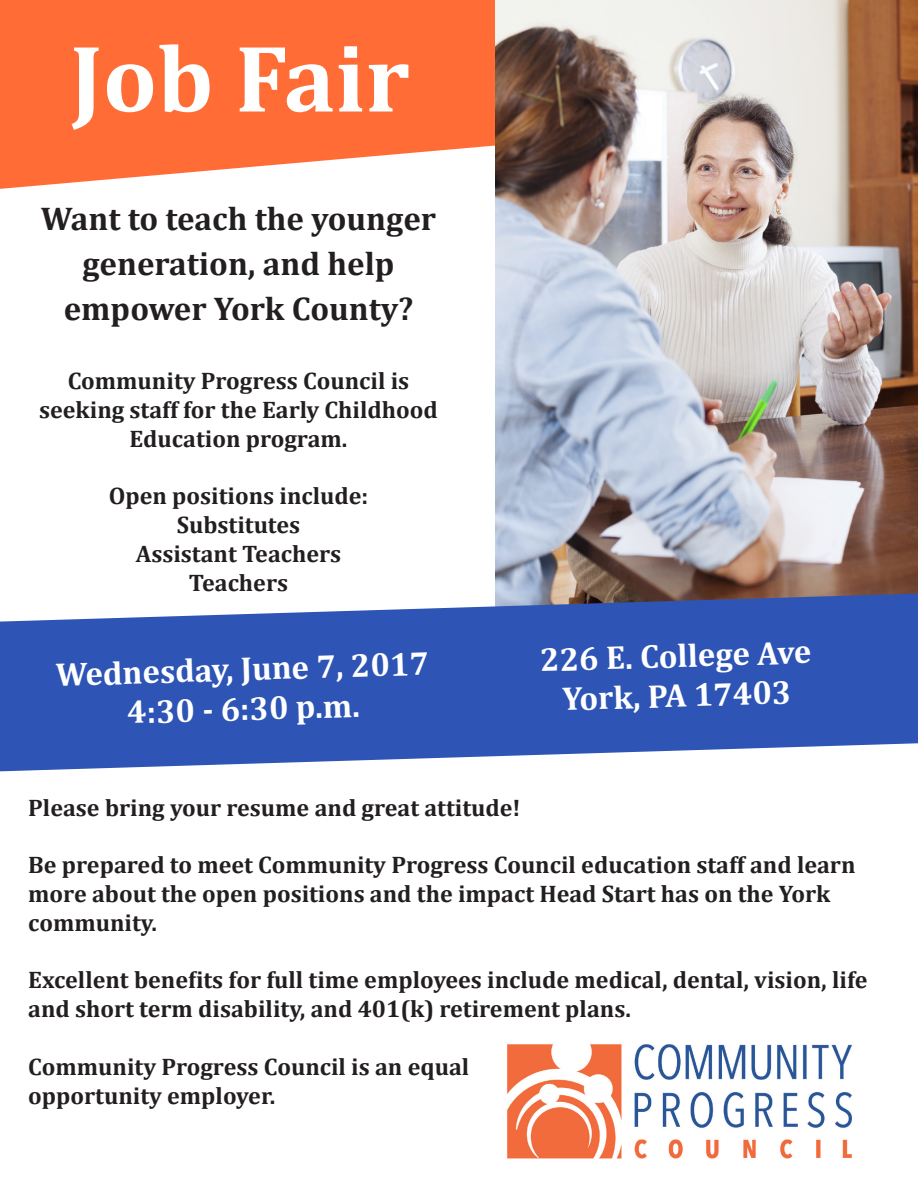
<style>
.page{position:relative;width:918px;height:1188px;background:#fff}
.page>*{position:absolute;margin:0;border:0;box-sizing:border-box;transform-origin:0 0}
.t1{font:700 96px "Cambria";color:#fff}
.t2{font:700 33px "Cambria";color:#fff}
.t3{font:700 33px/45px "Cambria";color:#231f20;text-align:center}
.t4{font:700 24px/28.8px "Cambria";color:#231f20}
</style>
<div class="page">
<svg style="left:0;top:0;width:918px;height:189px;background:#fe7c4d"></svg>
<img style="left:507px;top:1044px;width:345px;height:115px">
<img style="left:495px;top:0;width:422px;height:594px">
<svg style="left:0;top:594px;width:918px;height:177px;background:#4c6dbe"></svg>
<p class="t1" style="left:70px;top:11px;width:341px">Job Fair</p>
<p class="t3" style="left:41px;top:196px;width:397px">Want to teach the younger generation, and help empower York County?</p>
<p class="t4" style="left:39px;top:366px;width:400px;text-align:center">Community Progress Council is seeking staff for the Early Childhood<br>Education program.</p>
<p class="t4" style="left:109px;top:481px;width:261px">Open positions include:</p>
<p class="t4" style="left:177px;top:510px;width:125px">Substitutes</p>
<p class="t4" style="left:136px;top:539px;width:207px">Assistant Teachers</p>
<p class="t4" style="left:189px;top:567px;width:101px">Teachers</p>
<p class="t2" style="left:55px;top:652px;width:375px;rotate:-2deg">Wednesday, June 7, 2017</p>
<p class="t2" style="left:126px;top:689px;width:234px;rotate:-2deg">4:30 - 6:30 p.m.</p>
<p class="t2" style="left:539px;top:637px;width:273px;rotate:-2deg">226 E. College Ave</p>
<p class="t2" style="left:562px;top:676px;width:231px;rotate:-2deg">York, PA 17403</p>
<p class="t4" style="left:28px;top:792px;width:494px">Please bring your resume and great attitude!</p>
<p class="t4" style="left:28px;top:850px;width:829px">Be prepared to meet Community Progress Council education staff and learn more about the open positions and the impact Head Start has on the York community.</p>
<p class="t4" style="left:28px;top:965px;width:841px">Excellent benefits for full time employees include medical, dental, vision, life and short term disability, and 401(k) retirement plans.</p>
<p class="t4" style="left:28px;top:1051px;width:442px">Community Progress Council is an equal opportunity employer.</p>
</div>
